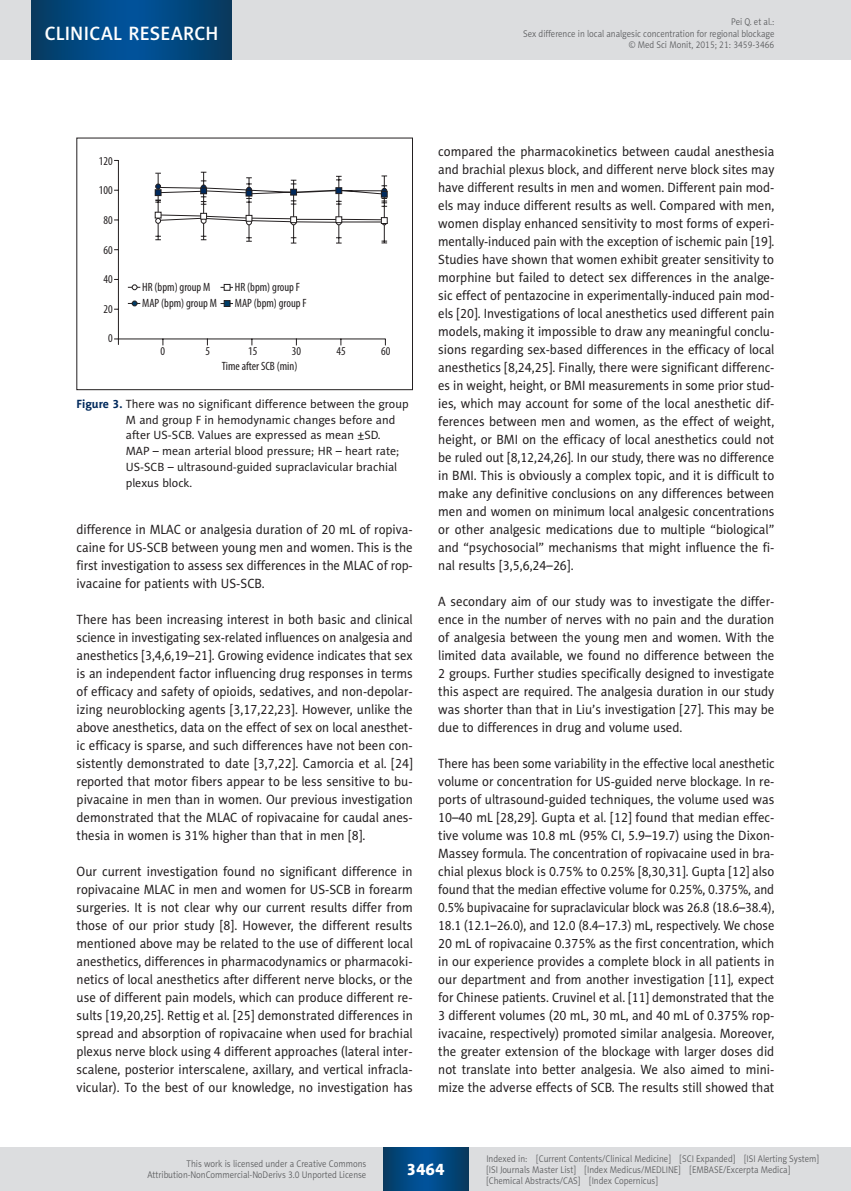
<style>
.page{position:relative;width:851px;height:1191px;background:#fff}
.page>*{position:absolute;margin:0;border:0;box-sizing:border-box;transform-origin:0 0}
.t1{font:19.5px "Naomi Sans EFN Medium";letter-spacing:.015em;color:#fff}
.t2{font:16.5px "Naomi Sans EFN Heavy";color:#fff}
.MSM_Body{font:13.5px/18px "Naomi Sans EFN";color:#231f20;text-align:justify;scale:.95 1}
.MSM_Body-2{font:13.5px/18px "Naomi Sans EFN";color:#231f20;text-align:justify;scale:.93 1}
.MSM_Rycina_tytul{font:12px/15.8px "Naomi Sans EFN";color:#231f20}
.t3{font:condensed 12px "Myriad Pro";color:#231f20}
.t4{font:9.75px/11.2px "Naomi Sans EFN Light";color:#57585a;text-align:right;scale:.9 1}
.s1{font-weight:700;color:#00295c}
</style>
<div class="page">
<svg style="left:114px;top:160px;width:272px;height:186px"></svg>
<svg style="left:127px;top:171px;width:261px;height:136px"></svg>
<div style="left:335px;top:216px;width:7px;height:7px;background:#fff;border:1px solid #231f20"></div>
<div style="left:335px;top:187px;width:7px;height:7px;background:#00295c;border:1px solid #231f20"></div>
<div style="left:0;top:1148px;width:850px;height:43px;background:#dcdddf"></div>
<svg style="left:383px;top:1147px;width:85px;height:43px;background:#02477e"></svg>
<div style="left:0;top:0;width:850px;height:60px;background:#dcdddf"></div>
<hr style="left:850px;top:0;width:1px;height:60px;background:#dcdddf">
<svg style="left:32px;top:0;width:200px;height:60px;background:#02477e"></svg>
<h1 class="t1" style="left:45px;top:22px;width:175px">CLINICAL RESEARCH</h1>
<p class="t4" style="left:523px;top:16px;width:280px">Pei Q. et al.:<br>Sex difference in local analgesic concentration for regional blockage © Med Sci Monit, 2015; 21: 3459-3466</p>
<p class="t3" style="left:99px;top:154px;width:15px">120</p>
<p class="t3" style="left:99px;top:184px;width:15px">100</p>
<p class="t3" style="left:103px;top:213px;width:11px">80</p>
<p class="t3" style="left:103px;top:243px;width:11px">60</p>
<p class="t3" style="left:103px;top:273px;width:11px">40</p>
<p class="t3" style="left:103px;top:302px;width:11px">20</p>
<p class="t3" style="left:108px;top:332px;width:6px">0</p>
<p class="t3" style="left:142px;top:280px;width:70px">HR (bpm) group M</p>
<p class="t3" style="left:235px;top:280px;width:67px">HR (bpm) group F</p>
<p class="t3" style="left:142px;top:296px;width:76px">MAP (bpm) group M</p>
<p class="t3" style="left:235px;top:296px;width:73px">MAP (bpm) group F</p>
<p class="t3" style="left:160px;top:345px;width:6px">0</p>
<p class="t3" style="left:205px;top:345px;width:6px">5</p>
<p class="t3" style="left:248px;top:345px;width:11px">15</p>
<p class="t3" style="left:292px;top:345px;width:11px">30</p>
<p class="t3" style="left:336px;top:345px;width:11px">45</p>
<p class="t3" style="left:381px;top:345px;width:11px">60</p>
<p class="t3" style="left:222px;top:360px;width:77px">Time after SCB (min)</p>
<p class="MSM_Rycina_tytul" style="left:126px;top:396px;width:284px;text-indent:-49px"><span class="s1">Figure 3.</span> There was no significant difference between the group M and group F in hemodynamic changes before and after US-SCB. Values are expressed as mean ±SD.<br>MAP – mean arterial blood pressure; HR – heart rate; US-SCB – ultrasound-guided supraclavicular brachial plexus block.</p>
<p class="MSM_Body" style="left:77px;top:520px;width:355px">difference in MLAC or analgesia duration of 20 mL of ropiva&shy;caine for US-SCB between young men and women. This is the first investigation to assess sex differences in the MLAC of rop&shy;ivacaine for patients with US-SCB.</p>
<p class="MSM_Body" style="left:77px;top:610px;width:355px">There has been increasing interest in both basic and clinical science in investigating sex-related influences on analgesia and anesthetics [3,4,6,19–21]. Growing evidence indicates that sex is an independent factor influencing drug responses in terms of efficacy and safety of opioids, sedatives, and non-depolar&shy;izing neuroblocking agents [3,17,22,23]. However, unlike the above anesthetics, data on the effect of sex on local anesthet&shy;ic efficacy is sparse, and such differences have not been con&shy;sistently demonstrated to date [3,7,22]. Camorcia et al. [24] reported that motor fibers appear to be less sensitive to bu&shy;pivacaine in men than in women. Our previous investigation demonstrated that the MLAC of ropivacaine for caudal anes&shy;thesia in women is 31% higher than that in men [8].</p>
<p class="MSM_Body" style="left:77px;top:862px;width:355px">Our current investigation found no significant difference in ropivacaine MLAC in men and women for US-SCB in forearm surgeries. It is not clear why our current results differ from those of our prior study [8]. However, the different results mentioned above may be related to the use of different local anesthetics, differences in pharmacodynamics or pharmacoki&shy;netics of local anesthetics after different nerve blocks, or the use of different pain models, which can produce different re&shy;sults [19,20,25]. Rettig et al. [25] demonstrated differences in spread and absorption of ropivacaine when used for brachial plexus nerve block using 4 different approaches (lateral inter&shy;scalene, posterior interscalene, axillary, and vertical infracla&shy;vicular). To the best of our knowledge, no investigation has</p>
<p class="MSM_Body" style="left:438px;top:142px;width:355px">compared the pharmacokinetics between caudal anesthesia and brachial plexus block, and different nerve block sites may have different results in men and women. Different pain mod&shy;els may induce different results as well. Compared with men, women display enhanced sensitivity to most forms of experi&shy;mentally-induced pain with the exception of ischemic pain [19].<br>Studies have shown that women exhibit greater sensitivity to morphine but failed to detect sex differences in the analge&shy;sic effect of pentazocine in experimentally-induced pain mod&shy;els [20]. Investigations of local anesthetics used different pain models, making it impossible to draw any meaningful conclu&shy;sions regarding sex-based differences in the efficacy of local anesthetics [8,24,25]. Finally, there were significant differenc&shy;es in weight, height, or BMI measurements in some prior stud&shy;ies, which may account for some of the local anesthetic dif&shy;ferences between men and women, as the effect of weight, height, or BMI on the efficacy of local anesthetics could not be ruled out [8,12,24,26]. In our study, there was no difference in BMI. This is obviously a complex topic, and it is difficult to make any definitive conclusions on any differences between men and women on minimum local analgesic concentrations or other analgesic medications due to multiple “biological” and “psychosocial” mechanisms that might influence the fi&shy;nal results [3,5,6,24–26].</p>
<p class="MSM_Body" style="left:438px;top:592px;width:355px">A secondary aim of our study was to investigate the differ&shy;ence in the number of nerves with no pain and the duration of analgesia between the young men and women. With the limited data available, we found no difference between the 2 groups. Further studies specifically designed to investigate this aspect are required. The analgesia duration in our study was shorter than that in Liu’s investigation [27]. This may be due to differences in drug and volume used.</p>
<p class="MSM_Body-2" style="left:438px;top:754px;width:363px">There has been some variability in the effective local anesthetic volume or concentration for US-guided nerve blockage. In re&shy;ports of ultrasound-guided techniques, the volume used was 10–40 mL [28,29]. Gupta et al. [12] found that median effec&shy;tive volume was 10.8 mL (95% CI, 5.9–19.7) using the Dixon-Massey formula. The concentration of ropivacaine used in bra&shy;chial plexus block is 0.75% to 0.25% [8,30,31]. Gupta [12] also found that the median effective volume for 0.25%, 0.375%, and 0.5% bupivacaine for supraclavicular block was 26.8 (18.6–38.4), 18.1 (12.1–26.0), and 12.0 (8.4–17.3) mL, respectively. We chose 20 mL of ropivacaine 0.375% as the first concentration, which in our experience provides a complete block in all patients in our department and from another investigation [11], expect for Chinese patients. Cruvinel et al. [11] demonstrated that the 3 different volumes (20 mL, 30 mL, and 40 mL of 0.375% rop&shy;ivacaine, respectively) promoted similar analgesia. Moreover, the greater extension of the blockage with larger doses did not translate into better analgesia. We also aimed to mini&shy;mize the adverse effects of SCB. The results still showed that</p>
<p class="t4" style="left:147px;top:1158px;width:245px">This work is licensed under a Creative Commons<br>Attribution-NonCommercial-NoDerivs 3.0 Unported License</p>
<p class="t2" style="left:406px;top:1159px;width:40px">3464</p>
<p class="t4" style="left:486px;top:1152px;width:371px;text-align:left">Indexed in: [Current Contents/Clinical Medicine] [SCI Expanded] [ISI Alerting System] [ISI Journals Master List] [Index Medicus/MEDLINE] [EMBASE/Excerpta Medica] [Chemical Abstracts/CAS] [Index Copernicus]</p>
</div>
